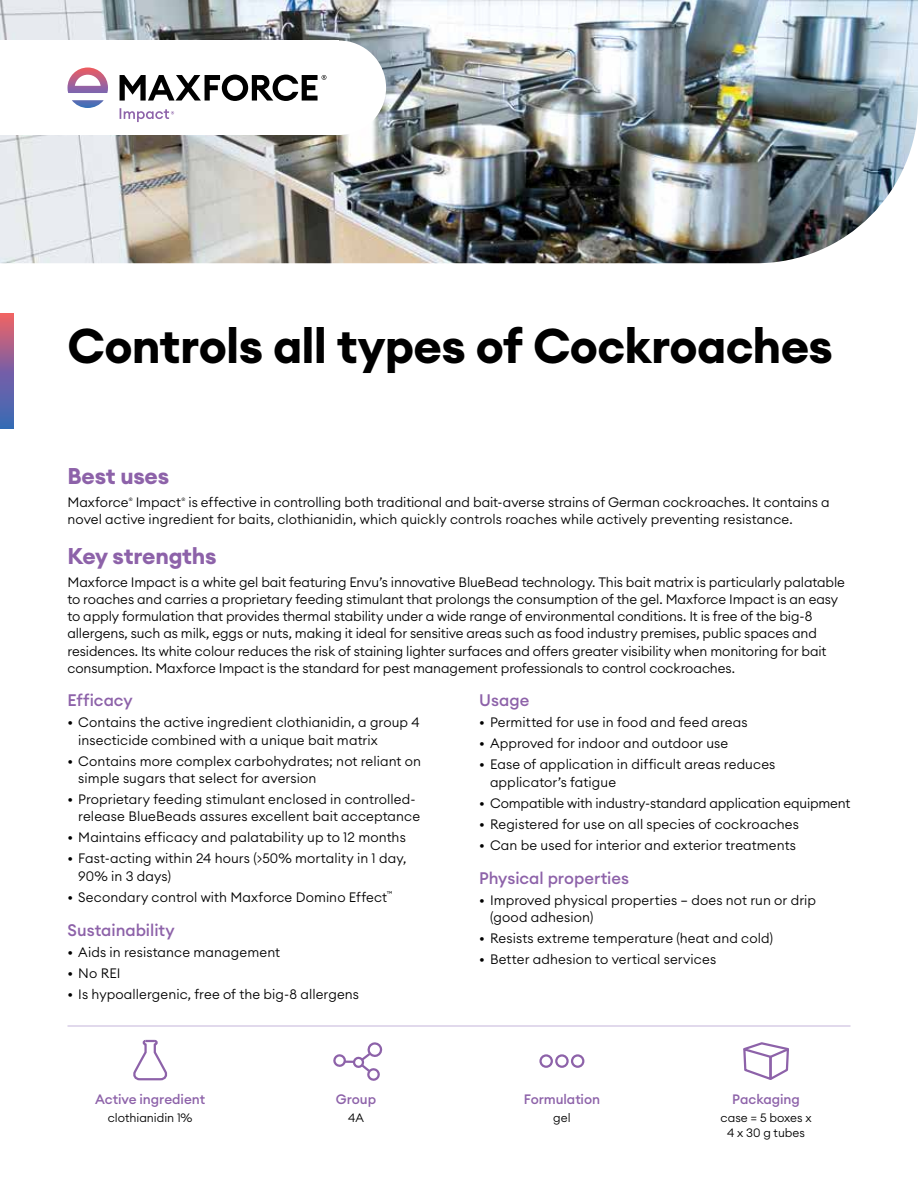
<style>
.page{position:relative;width:918px;height:1188px;background:#fff}
.page>*{position:absolute;margin:0;border:0;box-sizing:border-box;transform-origin:0 0}
.Main_Heading{font:700 48px "Euclid Circular A";letter-spacing:-.015em;color:#000}
.Subhead{font:700 22.5px "Euclid Circular A";letter-spacing:-.015em;color:#8d62a9}
.Sub_Subhead{font:500 16.5px "Euclid Circular A";color:#8d62a9}
.Body_Copy{font:300 13.5px/17.2px "Euclid Circular A";letter-spacing:-.005em;color:#000}
.Body_Copy_Bullet{font:300 13.5px/17.2px "Euclid Circular A";letter-spacing:.01em;color:#000}
.Body_Copy_Bullet-2{font:300 13.5px "Euclid Circular A";letter-spacing:-.015em;color:#000}
.Image_Description{font:500 13.5px "Euclid Circular A";letter-spacing:-.005em;color:#8d62a9}
.Image_Sub_Descriptio{font:300 12px/15px "Euclid Circular A";color:#000;text-align:center}
.Body_Copy-2{font:300 4.8px "Euclid Circular A";color:#000}
</style>
<div class="page">
<img style="left:0;top:0;width:918px;height:263px">
<svg style="left:0;top:314px;width:14px;height:115px;background:#856399"></svg>
<div style="left:292px;top:40px;width:94px;height:95px;background:#fff;border-radius:50%"></div>
<div style="left:0;top:40px;width:339px;height:95px;background:#fff"></div>
<hr style="left:68px;top:1025px;width:782px;height:2px;background:#d8cde6">
<div style="left:539px;top:1054px;width:14px;height:14px;border:2px solid #8d62a9;border-radius:50%"></div>
<div style="left:555px;top:1054px;width:14px;height:14px;border:2px solid #8d62a9;border-radius:50%"></div>
<div style="left:571px;top:1054px;width:13px;height:14px;border:2px solid #8d62a9;border-radius:50%"></div>
<svg style="left:333px;top:1042px;width:50px;height:39px"></svg>
<svg style="left:133px;top:1039px;width:34px;height:42px"></svg>
<svg style="left:68px;top:68px;width:40px;height:40px"></svg>
<svg style="left:120px;top:75px;width:206px;height:26px"></svg>
<svg style="left:120px;top:108px;width:54px;height:14px"></svg>
<svg style="left:743px;top:1042px;width:46px;height:38px"></svg>
<p class="Main_Heading" style="left:68px;top:315px;width:767px">Controls all types of Cockroaches</p>
<p class="Subhead" style="left:68px;top:461px;width:103px">Best uses</p>
<p class="Body_Copy" style="left:68px;top:493px;width:62px">Maxforce</p>
<p class="Body_Copy-2" style="left:129px;top:496px;width:5px">®</p>
<p class="Body_Copy" style="left:136px;top:493px;width:47px">Impact</p>
<p class="Body_Copy-2" style="left:181px;top:496px;width:5px">®</p>
<p class="Body_Copy" style="left:68px;top:493px;width:764px;text-indent:121px">is effective in controlling both traditional and bait-averse strains of German cockroaches. It contains a novel active ingredient for baits, clothianidin, which quickly controls roaches while actively preventing resistance.</p>
<p class="Subhead" style="left:68px;top:541px;width:151px">Key strengths</p>
<p class="Body_Copy" style="left:68px;top:573px;width:779px">Maxforce Impact is a white gel bait featuring Envu’s innovative BlueBead technology. This bait matrix is particularly palatable to roaches and carries a proprietary feeding stimulant that prolongs the consumption of the gel. Maxforce Impact is an easy to apply formulation that provides thermal stability under a wide range of environmental conditions. It is free of the big-8 allergens, such as milk, eggs or nuts, making it ideal for sensitive areas such as food industry premises, public spaces and residences. Its white colour reduces the risk of staining lighter surfaces and offers greater visibility when monitoring for bait consumption. Maxforce Impact is the standard for pest management professionals to control cockroaches.</p>
<p class="Sub_Subhead" style="left:68px;top:690px;width:67px">Efficacy</p>
<p class="Body_Copy_Bullet" style="left:78px;top:714px;width:343px;text-indent:-11px">• Contains the active ingredient clothianidin, a group 4 insecticide combined with a unique bait matrix</p>
<p class="Body_Copy_Bullet" style="left:78px;top:752px;width:344px;text-indent:-11px">• Contains more complex carbohydrates; not reliant on simple sugars that select for aversion</p>
<p class="Body_Copy_Bullet" style="left:78px;top:790px;width:343px;text-indent:-11px">• Proprietary feeding stimulant enclosed in controlled&shy;release BlueBeads assures excellent bait acceptance</p>
<p class="Body_Copy_Bullet" style="left:68px;top:829px;width:340px">• Maintains efficacy and palatability up to 12 months</p>
<p class="Body_Copy_Bullet" style="left:78px;top:850px;width:330px;text-indent:-11px">• Fast-acting within 24 hours (&gt;50% mortality in 1 day,<br>90% in 3 days)</p>
<p class="Body_Copy_Bullet" style="left:68px;top:888px;width:327px">• Secondary control with Maxforce Domino Effect<sup>™</sup></p>
<p class="Sub_Subhead" style="left:68px;top:919px;width:109px">Sustainability</p>
<p class="Body_Copy_Bullet" style="left:68px;top:943px;width:214px">• Aids in resistance management</p>
<p class="Body_Copy_Bullet" style="left:68px;top:964px;width:54px">• No REI</p>
<p class="Body_Copy_Bullet" style="left:68px;top:985px;width:293px">• Is hypoallergenic, free of the big-8 allergens</p>
<p class="Sub_Subhead" style="left:479px;top:690px;width:52px">Usage</p>
<p class="Body_Copy_Bullet" style="left:479px;top:714px;width:270px">• Permitted for use in food and feed areas</p>
<p class="Body_Copy_Bullet" style="left:479px;top:735px;width:251px">• Approved for indoor and outdoor use</p>
<p class="Body_Copy_Bullet" style="left:490px;top:756px;width:287px;text-indent:-11px">• Ease of application in difficult areas reduces applicator’s fatigue</p>
<p class="Body_Copy_Bullet-2" style="left:479px;top:794px;width:373px">• Compatible with industry-standard application equipment</p>
<p class="Body_Copy_Bullet" style="left:479px;top:815px;width:321px">• Registered for use on all species of cockroaches</p>
<p class="Body_Copy_Bullet" style="left:479px;top:836px;width:318px">• Can be used for interior and exterior treatments</p>
<p class="Sub_Subhead" style="left:479px;top:868px;width:151px">Physical properties</p>
<p class="Body_Copy_Bullet" style="left:490px;top:891px;width:328px;text-indent:-11px">• Improved physical properties – does not run or drip (good adhesion)</p>
<p class="Body_Copy_Bullet" style="left:479px;top:930px;width:295px">• Resists extreme temperature (heat and cold)</p>
<p class="Body_Copy_Bullet" style="left:479px;top:951px;width:238px">• Better adhesion to vertical services</p>
<p class="Image_Description" style="left:95px;top:1091px;width:112px">Active ingredient</p>
<p class="Image_Sub_Descriptio" style="left:108px;top:1110px;width:86px">clothianidin 1%</p>
<p class="Image_Description" style="left:336px;top:1091px;width:42px">Group</p>
<p class="Image_Sub_Descriptio" style="left:348px;top:1110px;width:17px">4A</p>
<p class="Image_Description" style="left:524px;top:1091px;width:78px">Formulation</p>
<p class="Image_Sub_Descriptio" style="left:553px;top:1110px;width:19px">gel</p>
<p class="Image_Description" style="left:732px;top:1091px;width:69px">Packaging</p>
<p class="Image_Sub_Descriptio" style="left:721px;top:1110px;width:93px">case = 5 boxes x<br>4 x 30 g tubes</p>
</div>
